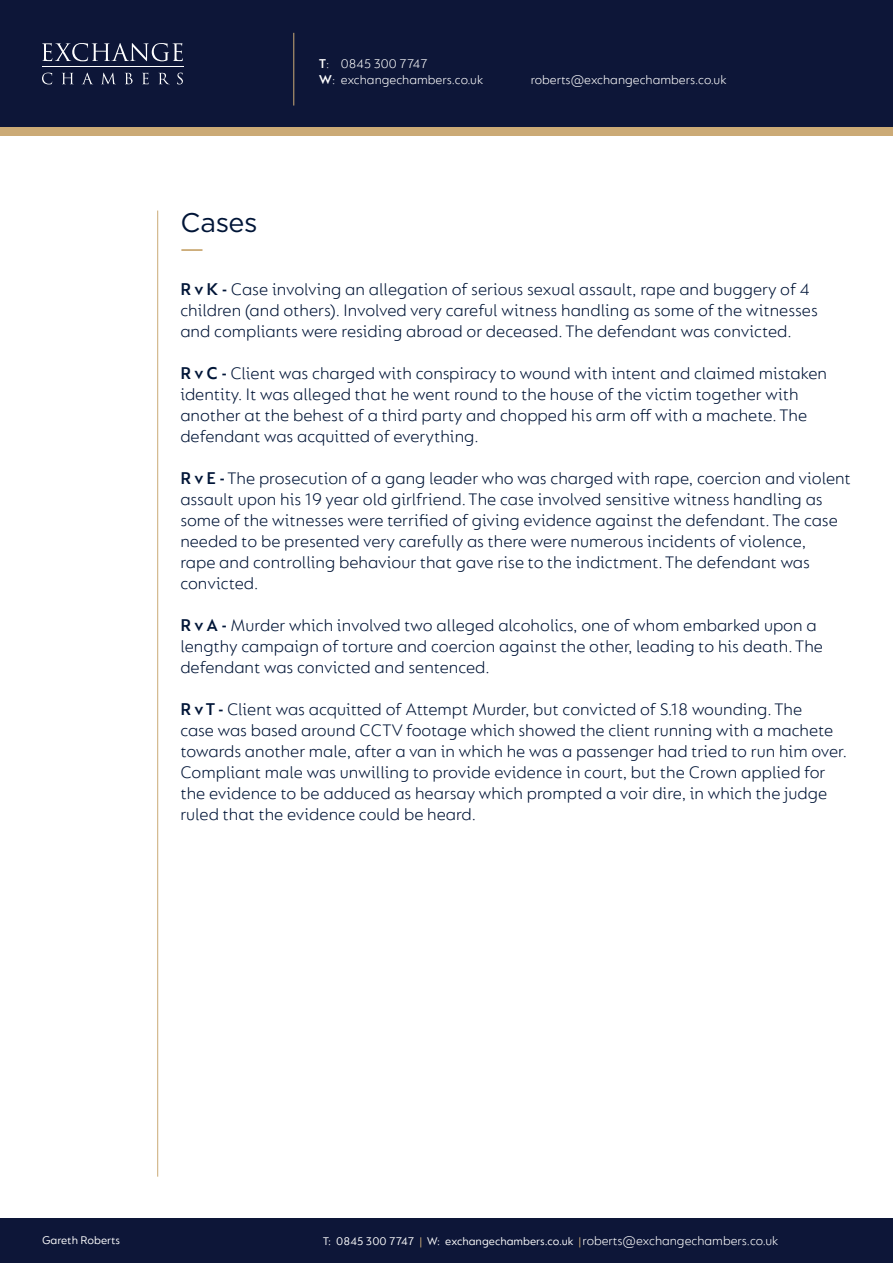
<style>
.page{position:relative;width:893px;height:1263px;background:#fff}
.page>*{position:absolute;margin:0;border:0;box-sizing:border-box;transform-origin:0 0}
.t1{font:27px "Gotham";letter-spacing:-.015em;color:#001537}
.t2{font:300 18px/21px "FS Lucas";color:#001537}
.t3{font:300 13.5px/16.2px "FS Lucas";color:#fff}
.t4{font:12px "FS Lucas";color:#fff}
.s1{font-weight:600}
.s2{color:#cbaa76}
</style>
<div class="page">
<div style="left:0;top:64px;width:893px;height:72px;background:#cbaa76"></div>
<div style="left:0;top:0;width:893px;height:127px;background:#0d1638"></div>
<div style="left:0;top:1219px;width:893px;height:44px;background:#0d1638"></div>
<hr style="left:42px;top:67px;width:142px;height:1px;background:#fff">
<svg style="left:42px;top:43px;width:141px;height:18px"></svg>
<svg style="left:42px;top:73px;width:10px;height:11px"></svg>
<svg style="left:62px;top:73px;width:11px;height:11px"></svg>
<svg style="left:82px;top:73px;width:11px;height:11px"></svg>
<svg style="left:102px;top:73px;width:13px;height:11px"></svg>
<svg style="left:125px;top:73px;width:8px;height:11px"></svg>
<svg style="left:142px;top:73px;width:7px;height:11px"></svg>
<svg style="left:159px;top:73px;width:10px;height:11px"></svg>
<svg style="left:177px;top:73px;width:6px;height:11px"></svg>
<hr style="left:293px;top:33px;width:1px;height:73px;background:#cbaa76">
<hr style="left:157px;top:211px;width:1px;height:966px;background:#cbaa76">
<hr style="left:181px;top:249px;width:21px;height:2px;background:#cbaa76">
<p class="t1" style="left:180px;top:205px;width:79px">Cases</p>
<p class="t3" style="left:319px;top:55px;width:166px"><span class="s1">T</span>: 0845 300 7747<br><span class="s1">W</span>: exchangechambers.co.uk</p>
<p class="t3" style="left:531px;top:71px;width:197px">roberts@exchangechambers.co.uk</p>
<p class="t2" style="left:180px;top:278px;width:639px"><span class="s1">R v K -</span> Case involving an allegation of serious sexual assault, rape and buggery of 4 children (and others). Involved very careful witness handling as some of the witnesses and compliants were residing abroad or deceased. The defendant was convicted.</p>
<p class="t2" style="left:180px;top:362px;width:648px"><span class="s1">R v C -</span> Client was charged with conspiracy to wound with intent and claimed mistaken identity. It was alleged that he went round to the house of the victim together with another at the behest of a third party and chopped his arm off with a machete. The defendant was acquitted of everything.</p>
<p class="t2" style="left:180px;top:467px;width:672px"><span class="s1">R v E -</span> The prosecution of a gang leader who was charged with rape, coercion and violent assault upon his 19 year old girlfriend. The case involved sensitive witness handling as some of the witnesses were terrified of giving evidence against the defendant. The case needed to be presented very carefully as there were numerous incidents of violence,<br>rape and controlling behaviour that gave rise to the indictment. The defendant was convicted.</p>
<p class="t2" style="left:180px;top:614px;width:644px"><span class="s1">R v A -</span> Murder which involved two alleged alcoholics, one of whom embarked upon a lengthy campaign of torture and coercion against the other, leading to his death. The defendant was convicted and sentenced.</p>
<p class="t2" style="left:180px;top:698px;width:668px"><span class="s1">R v T -</span> Client was acquitted of Attempt Murder, but convicted of S.18 wounding. The<br>case was based around CCTV footage which showed the client running with a machete towards another male, after a van in which he was a passenger had tried to run him over.<br>Compliant male was unwilling to provide evidence in court, but the Crown applied for the evidence to be adduced as hearsay which prompted a voir dire, in which the judge ruled that the evidence could be heard.</p>
<p class="t3" style="left:583px;top:1233px;width:197px">roberts@exchangechambers.co.uk</p>
<p class="t4" style="left:42px;top:1233px;width:79px">Gareth Roberts</p>
<p class="t4" style="left:323px;top:1235px;width:260px">T: 0845 300 7747 <span class="s2">|</span> W: exchangechambers.co.uk <span class="s2">|</span></p>
</div>
